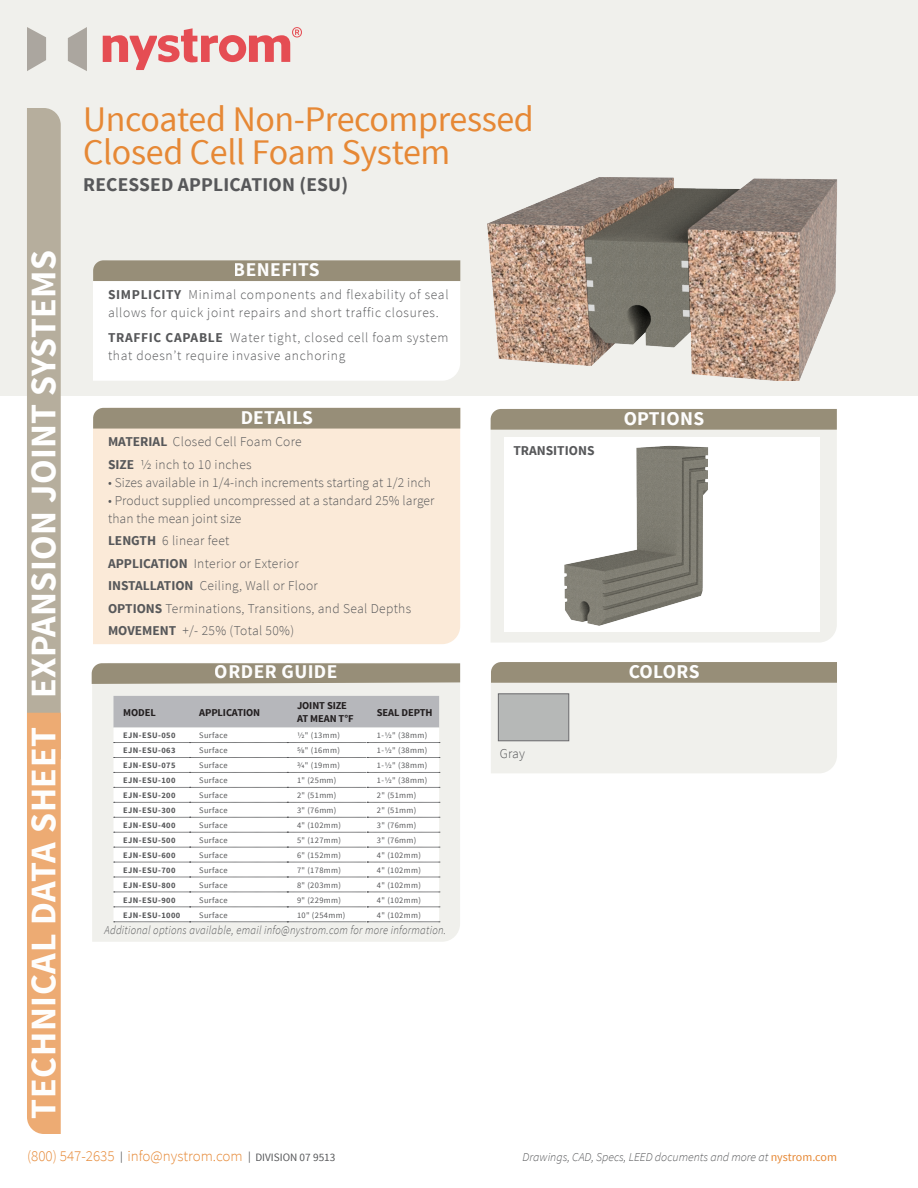
<style>
.page{position:relative;width:918px;height:1188px;background:#fff}
.page>*{position:absolute;margin:0;border:0;box-sizing:border-box;transform-origin:0 0}
.t1{font:36px/33px "Source Sans Pro";letter-spacing:-.01em;color:#e68835}
.t2{font:700 36px "Source Sans Pro";letter-spacing:.01em;color:#fff}
.t3{font:700 19.5px "Source Sans Pro";letter-spacing:.02em;color:#fff}
.t4{font:700 19.5px "Source Sans Pro";letter-spacing:.01em;color:#57585a}
.t5{font:300 15px "Source Sans Pro";color:#e68835}
.t6{font:300 13.5px/22.5px "Source Sans Pro";letter-spacing:.025em;color:#57585a}
.t7{font:300 13.5px/18px "Source Sans Pro";letter-spacing:.05em;color:#57585a}
.t8{font:700 13.5px "Source Sans Pro";color:#57585a}
.t9{font:italic 300 12px "Source Sans Pro";letter-spacing:.025em;color:#57585a;scale:.9 1}
.t10{font:italic 300 12px "Source Sans Pro";color:#57585a}
.t11{font:700 10.5px/13.2px "Source Sans Pro";letter-spacing:-.01em;color:#231f20}
.t12{font:8.4px "Source Sans Pro";letter-spacing:.04em;color:#57585a}
.t13{font:700 8.4px "Source Sans Pro";letter-spacing:.05em;color:#57585a}
.s1{font-weight:700}
.s2{font-weight:400;font-size:11.25px;color:#57585a}
.s3{font-weight:400;font-style:normal;color:#e68835}
</style>
<div class="page">
<div style="left:0;top:0;width:918px;height:395px;background:#f0f0ec"></div>
<div style="left:93px;top:429px;width:367px;height:215px;background:#fbead8"></div>
<svg style="left:27px;top:27px;width:19px;height:44px"></svg>
<svg style="left:68px;top:27px;width:19px;height:44px"></svg>
<svg style="left:103px;top:27px;width:199px;height:43px"></svg>
<div style="left:93px;top:281px;width:367px;height:100px;background:#fff"></div>
<div style="left:93px;top:260px;width:367px;height:21px;background:#978e78"></div>
<div style="left:93px;top:408px;width:367px;height:21px;background:#978e78"></div>
<svg style="left:27px;top:108px;width:34px;height:1026px;background:#ccad8c"></svg>
<div style="left:491px;top:430px;width:346px;height:213px;background:#f0f0ec"></div>
<img style="left:504px;top:437px;width:316px;height:195px">
<div style="left:491px;top:409px;width:346px;height:21px;background:#978e78"></div>
<div style="left:92px;top:684px;width:368px;height:258px;background:#f0f0ec"></div>
<div style="left:114px;top:696px;width:325px;height:32px;background:#b6b7bb"></div>
<svg style="left:114px;top:728px;width:325px;height:194px"></svg>
<svg style="left:114px;top:742px;width:326px;height:1px"></svg>
<svg style="left:114px;top:757px;width:326px;height:1px"></svg>
<svg style="left:114px;top:772px;width:326px;height:1px"></svg>
<svg style="left:114px;top:787px;width:326px;height:1px"></svg>
<svg style="left:114px;top:802px;width:326px;height:1px"></svg>
<svg style="left:114px;top:817px;width:326px;height:1px"></svg>
<svg style="left:114px;top:832px;width:326px;height:1px"></svg>
<svg style="left:114px;top:847px;width:326px;height:1px"></svg>
<svg style="left:114px;top:862px;width:326px;height:1px"></svg>
<svg style="left:114px;top:877px;width:326px;height:1px"></svg>
<svg style="left:114px;top:892px;width:326px;height:1px"></svg>
<svg style="left:114px;top:907px;width:326px;height:1px"></svg>
<svg style="left:114px;top:922px;width:326px;height:1px"></svg>
<svg style="left:92px;top:663px;width:368px;height:21px;background:#9b937e"></svg>
<img style="left:487px;top:177px;width:350px;height:203px">
<svg style="left:491px;top:662px;width:346px;height:111px;background:#dddbd4"></svg>
<div style="left:498px;top:694px;width:71px;height:47px;background:#b6b8b7;border:1px solid #69696c"></div>
<h1 class="t2" style="left:20px;top:698px;width:449px;rotate:-90deg">EXPANSION JOINT SYSTEMS</h1>
<h1 class="t2" style="left:20px;top:1119px;width:394px;rotate:-90deg">TECHNICAL DATA SHEET</h1>
<h1 class="t1" style="left:83px;top:104px;width:452px">Uncoated Non-Precompressed<br>Closed Cell Foam System</h1>
<h2 class="t4" style="left:83px;top:172px;width:266px">RECESSED APPLICATION (ESU)</h2>
<h2 class="t3" style="left:234px;top:257px;width:87px">BENEFITS</h2>
<h3 class="t7" style="left:108px;top:286px;width:342px"><span class="s1">SIMPLICITY</span> Minimal components and flexability of seal allows for quick joint repairs and short traffic closures.</h3>
<h3 class="t7" style="left:108px;top:328px;width:342px"><span class="s1">TRAFFIC CAPABLE</span> Water tight, closed cell foam system that doesn’t require invasive anchoring</h3>
<h2 class="t3" style="left:240px;top:405px;width:74px">DETAILS</h2>
<h3 class="t6" style="left:108px;top:431px;width:195px"><span class="s1">MATERIAL</span> Closed Cell Foam Core<br><span class="s1">SIZE</span> 1/2 inch to 10 inches</h3>
<h3 class="t6" style="left:108px;top:471px;width:325px">• Sizes available in 1/4-inch increments starting at 1/2 inch</h3>
<h3 class="t6" style="left:108px;top:492px;width:328px;line-height:18px">• Product supplied uncompressed at a standard 25% larger than the mean joint size</h3>
<h3 class="t6" style="left:108px;top:530px;width:305px"><span class="s1">LENGTH</span> 6 linear feet<br><span class="s1">APPLICATION</span> Interior or Exterior<br><span class="s1">INSTALLATION</span> Ceiling, Wall or Floor<br><span class="s1">OPTIONS</span> Terminations, Transitions, and Seal Depths <span class="s1">MOVEMENT</span> +/- 25% (Total 50%)</h3>
<h2 class="t3" style="left:215px;top:659px;width:124px">ORDER GUIDE</h2>
<p class="t11" style="left:123px;top:706px;width:34px">MODEL</p>
<p class="t11" style="left:199px;top:706px;width:63px">APPLICATION</p>
<p class="t11" style="left:297px;top:699px;width:58px">JOINT SIZE<br>AT MEAN T°F</p>
<p class="t11" style="left:377px;top:706px;width:57px">SEAL DEPTH</p>
<p class="t13" style="left:123px;top:730px;width:54px">EJN-ESU-050</p>
<p class="t12" style="left:199px;top:730px;width:30px">Surface</p>
<p class="t12" style="left:297px;top:730px;width:44px">1/2" (13mm)</p>
<p class="t12" style="left:377px;top:730px;width:52px">1-1/2" (38mm)</p>
<p class="t13" style="left:123px;top:745px;width:54px">EJN-ESU-063</p>
<p class="t12" style="left:199px;top:745px;width:30px">Surface</p>
<p class="t12" style="left:297px;top:745px;width:44px">5/8" (16mm)</p>
<p class="t12" style="left:377px;top:745px;width:52px">1-1/2" (38mm)</p>
<p class="t13" style="left:123px;top:760px;width:54px">EJN-ESU-075</p>
<p class="t12" style="left:199px;top:760px;width:30px">Surface</p>
<p class="t12" style="left:297px;top:760px;width:44px">3/4" (19mm)</p>
<p class="t12" style="left:377px;top:760px;width:52px">1-1/2" (38mm)</p>
<p class="t13" style="left:123px;top:775px;width:54px">EJN-ESU-100</p>
<p class="t12" style="left:199px;top:775px;width:30px">Surface</p>
<p class="t12" style="left:297px;top:775px;width:41px">1" (25mm)</p>
<p class="t12" style="left:377px;top:775px;width:52px">1-1/2" (38mm)</p>
<p class="t13" style="left:123px;top:790px;width:54px">EJN-ESU-200</p>
<p class="t12" style="left:199px;top:790px;width:30px">Surface</p>
<p class="t12" style="left:297px;top:790px;width:41px">2" (51mm)</p>
<p class="t12" style="left:377px;top:790px;width:41px">2" (51mm)</p>
<p class="t13" style="left:123px;top:805px;width:54px">EJN-ESU-300</p>
<p class="t12" style="left:199px;top:805px;width:30px">Surface</p>
<p class="t12" style="left:297px;top:805px;width:41px">3" (76mm)</p>
<p class="t12" style="left:377px;top:805px;width:41px">2" (51mm)</p>
<p class="t13" style="left:123px;top:820px;width:54px">EJN-ESU-400</p>
<p class="t12" style="left:199px;top:820px;width:30px">Surface</p>
<p class="t12" style="left:297px;top:820px;width:46px">4" (102mm)</p>
<p class="t12" style="left:377px;top:820px;width:41px">3" (76mm)</p>
<p class="t13" style="left:123px;top:835px;width:54px">EJN-ESU-500</p>
<p class="t12" style="left:199px;top:835px;width:30px">Surface</p>
<p class="t12" style="left:297px;top:835px;width:46px">5" (127mm)</p>
<p class="t12" style="left:377px;top:835px;width:41px">3" (76mm)</p>
<p class="t13" style="left:123px;top:850px;width:54px">EJN-ESU-600</p>
<p class="t12" style="left:199px;top:850px;width:30px">Surface</p>
<p class="t12" style="left:297px;top:850px;width:46px">6" (152mm)</p>
<p class="t12" style="left:377px;top:850px;width:46px">4" (102mm)</p>
<p class="t13" style="left:123px;top:865px;width:54px">EJN-ESU-700</p>
<p class="t12" style="left:199px;top:865px;width:30px">Surface</p>
<p class="t12" style="left:297px;top:865px;width:46px">7" (178mm)</p>
<p class="t12" style="left:377px;top:865px;width:46px">4" (102mm)</p>
<p class="t13" style="left:123px;top:879px;width:54px">EJN-ESU-800</p>
<p class="t12" style="left:199px;top:880px;width:30px">Surface</p>
<p class="t12" style="left:297px;top:880px;width:46px">8" (203mm)</p>
<p class="t12" style="left:377px;top:880px;width:46px">4" (102mm)</p>
<p class="t13" style="left:123px;top:894px;width:54px">EJN-ESU-900</p>
<p class="t12" style="left:199px;top:895px;width:30px">Surface</p>
<p class="t12" style="left:297px;top:895px;width:46px">9" (229mm)</p>
<p class="t12" style="left:377px;top:895px;width:46px">4" (102mm)</p>
<p class="t13" style="left:123px;top:909px;width:59px">EJN-ESU-1000</p>
<p class="t12" style="left:199px;top:910px;width:30px">Surface</p>
<p class="t12" style="left:297px;top:910px;width:50px">10" (254mm)</p>
<p class="t12" style="left:377px;top:910px;width:46px">4" (102mm)</p>
<h3 class="t9" style="left:105px;top:923px;width:381px">Additional options available, email info@nystrom.com for more information.</h3>
<h3 class="t8" style="left:513px;top:441px;width:83px">TRANSITIONS</h3>
<h3 class="t6" style="left:500px;top:742px;width:27px">Gray</h3>
<h2 class="t3" style="left:623px;top:406px;width:82px">OPTIONS</h2>
<h2 class="t3" style="left:628px;top:659px;width:73px">COLORS</h2>
<h3 class="t5" style="left:27px;top:1147px;width:310px">(800) 547-2635 <span class="s2">|</span> info@nystrom.com <span class="s2">| DIVISION 07 9513</span></h3>
<h3 class="t10" style="left:523px;top:1150px;width:316px">Drawings, CAD, Specs, LEED documents and more at <span class="s3">nystrom.com</span></h3>
</div>
